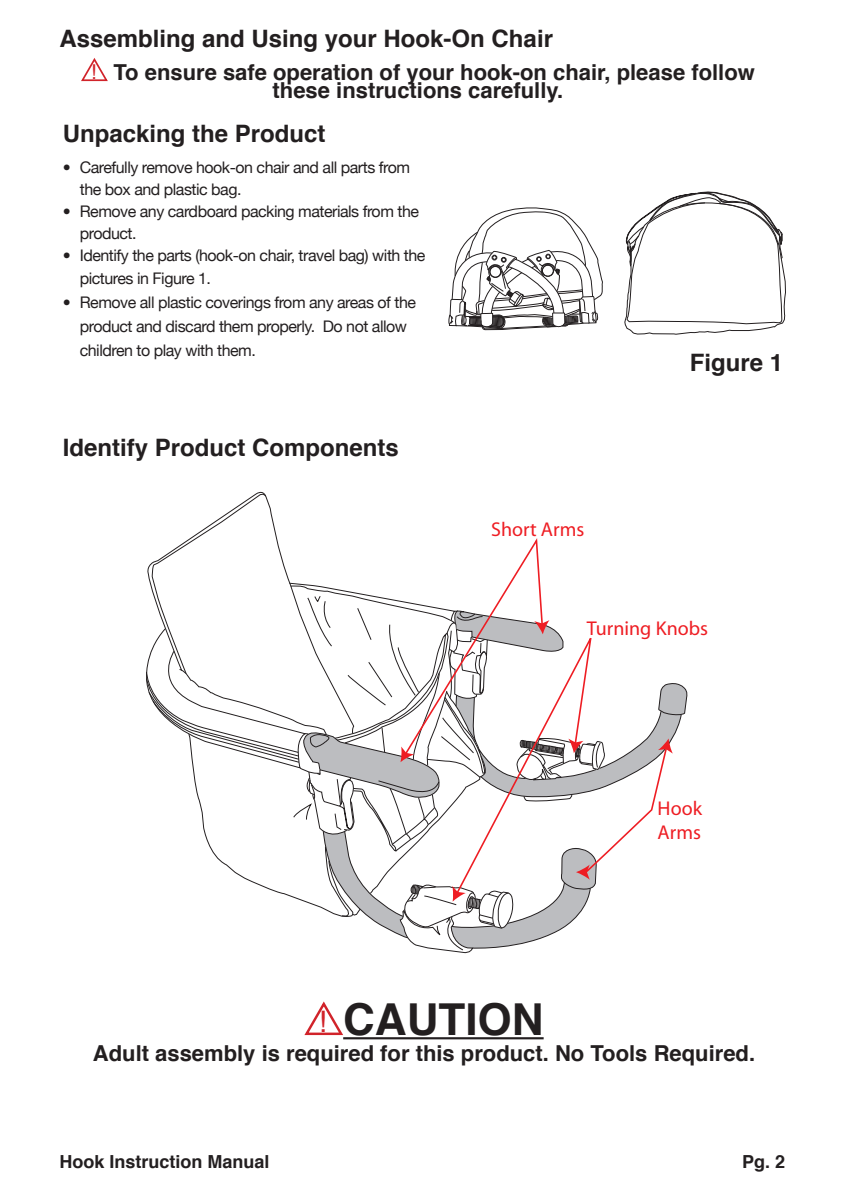
<style>
.page{position:relative;width:842px;height:1191px;background:#fff}
.page>*{position:absolute;margin:0;border:0;box-sizing:border-box;transform-origin:0 0}
.t1{font:700 44px "Helvetica";color:#231f20}
.t2{font:29.6px "Helvetica";color:#d1232a}
.t3{font:700 24px "Helvetica";color:#231f20}
.t4{font:700 22px/18px "Helvetica";color:#231f20}
.t5{font:20.6px "Helvetica";color:#d1232a}
.t6{font:20px/24px "Myriad";color:#ee1d23}
.t7{font:700 18px "Helvetica";color:#231f20}
.t8{font:16px/22px "Helvetica Neue";letter-spacing:-.03em;color:#231f20}
</style>
<div class="page">
<svg style="left:448px;top:207px;width:155px;height:124px"></svg>
<svg style="left:624px;top:191px;width:162px;height:144px"></svg>
<hr style="left:343px;top:1037px;width:201px;height:2px;background:#231f20">
<svg style="left:304px;top:1001px;width:39px;height:35px"></svg>
<svg style="left:81px;top:58px;width:27px;height:24px"></svg>
<svg style="left:146px;top:493px;width:542px;height:461px"></svg>
<p class="t3" style="left:60px;top:17px;width:495px">Assembling and Using your Hook-On Chair</p>
<p class="t5" style="left:91px;top:54px;width:7px">!</p>
<p class="t4" style="left:273px;top:62px;width:484px;text-indent:-159px">To ensure safe operation of your hook-on chair, please follow these instructions carefully.</p>
<p class="t3" style="left:63px;top:112px;width:264px">Unpacking the Product</p>
<p class="t8" style="left:80px;top:156px;width:332px;text-indent:-17px">• Carefully remove hook-on chair and all parts from the box and plastic bag.</p>
<p class="t8" style="left:80px;top:200px;width:341px;text-indent:-17px">• Remove any cardboard packing materials from the product.</p>
<p class="t8" style="left:80px;top:244px;width:347px;text-indent:-17px">• Identify the parts (hook-on chair, travel bag) with the pictures in Figure 1.</p>
<p class="t8" style="left:80px;top:289px;width:338px;line-height:24px;text-indent:-17px">• Remove all plastic coverings from any areas of the product and discard them properly. Do not allow children to play with them.</p>
<p class="t3" style="left:63px;top:426px;width:338px">Identify Product Components</p>
<p class="t6" style="left:491px;top:518px;width:95px">Short Arms</p>
<p class="t3" style="left:690px;top:341px;width:95px">Figure 1</p>
<p class="t6" style="left:587px;top:617px;width:123px">Turning Knobs</p>
<p class="t6" style="left:658px;top:797px;width:46px">Hook<br>Arms</p>
<p class="t2" style="left:319px;top:995px;width:10px">!</p>
<p class="t1" style="left:343px;top:979px;width:202px">CAUTION</p>
<p class="t4" style="left:93px;top:1043px;width:664px">Adult assembly is required for this product. No Tools Required.</p>
<p class="t7" style="left:60px;top:1145px;width:212px">Hook Instruction Manual</p>
<p class="t7" style="left:742px;top:1145px;width:45px">Pg. 2</p>
</div>
